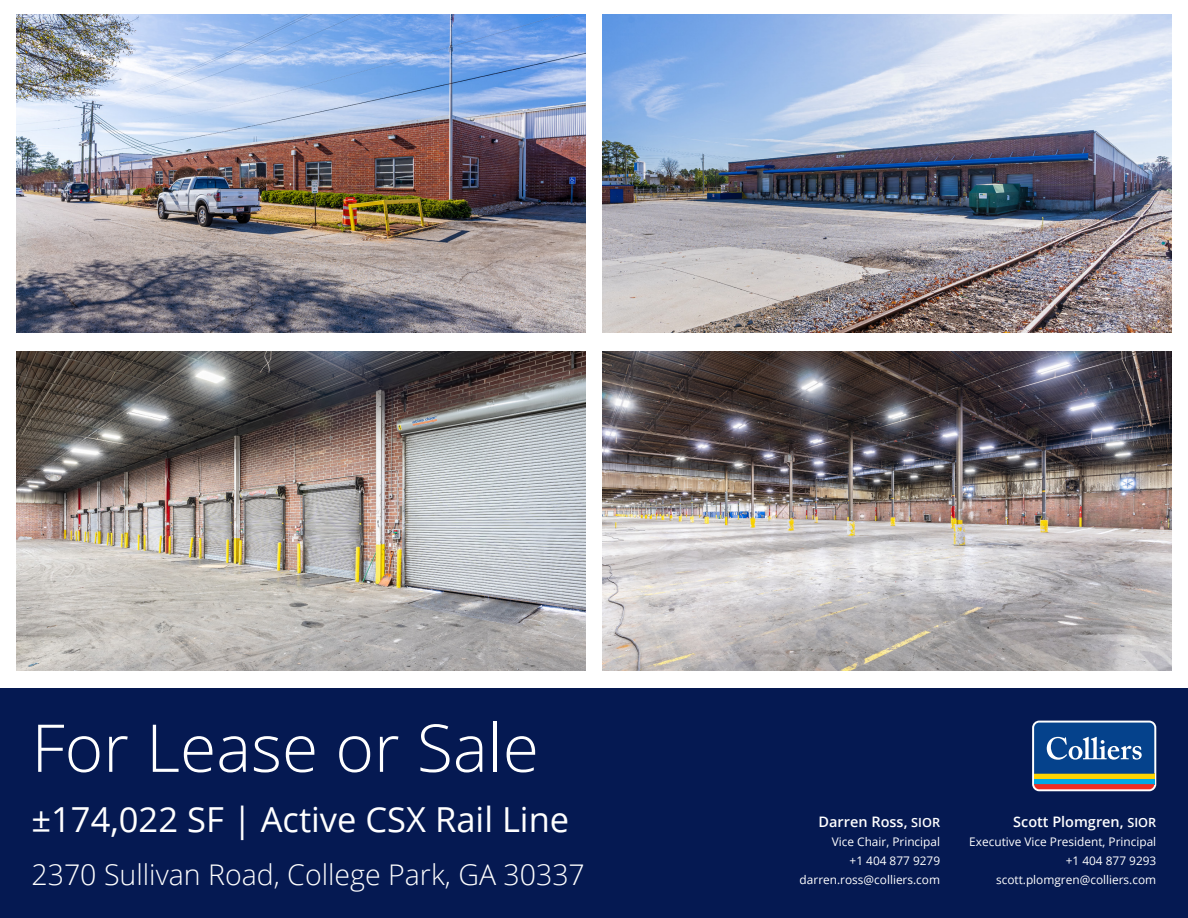
<style>
.page{position:relative;width:1188px;height:918px;background:#fff}
.page>*{position:absolute;margin:0;border:0;box-sizing:border-box;transform-origin:0 0}
.t1{font:300 66px "Open Sans";color:#fff}
.t2{font:34.5px "Open Sans";color:#fff}
.t3{font:300 28.5px "Open Sans";color:#fff}
.t4{font:600 14.55px "Open Sans";color:#fff}
.t5{font:11.85px "Open Sans";color:#fff}
.s1{font-size:12.6px}
</style>
<div class="page">
<img style="left:16px;top:14px;width:570px;height:319px">
<img style="left:16px;top:352px;width:570px;height:318px">
<img style="left:602px;top:352px;width:570px;height:318px">
<img style="left:602px;top:14px;width:570px;height:319px">
<div style="left:0;top:688px;width:1188px;height:230px;background:#051952"></div>
<svg style="left:1032px;top:721px;width:124px;height:70px"></svg>
<div style="left:1034px;top:779px;width:120px;height:5px;background:#00a8e4"></div>
<div style="left:1034px;top:774px;width:120px;height:5px;background:#fed503"></div>
<svg style="left:1034px;top:784px;width:120px;height:5px"></svg>
<svg style="left:1034px;top:723px;width:120px;height:51px;background:#215797"></svg>
<p class="t1" style="left:32px;top:703px;width:509px">For Lease or Sale</p>
<p class="t2" style="left:32px;top:796px;width:539px">±174,022 SF | Active CSX Rail Line</p>
<p class="t3" style="left:32px;top:855px;width:555px">2370 Sullivan Road, College Park, GA 30337</p>
<p class="t4" style="left:819px;top:812px;width:123px">Darren Ross, <span class="s1">SIOR</span></p>
<p class="t5" style="left:832px;top:833px;width:110px">Vice Chair, Principal</p>
<p class="t5" style="left:850px;top:852px;width:92px">+1 404 877 9279</p>
<p class="t5" style="left:800px;top:871px;width:142px">darren.ross@colliers.com</p>
<p class="t4" style="left:1013px;top:812px;width:145px">Scott Plomgren, <span class="s1">SIOR</span></p>
<p class="t5" style="left:969px;top:833px;width:189px">Executive Vice President, Principal</p>
<p class="t5" style="left:1066px;top:852px;width:92px">+1 404 877 9293</p>
<p class="t5" style="left:996px;top:871px;width:162px">scott.plomgren@colliers.com</p>
</div>
